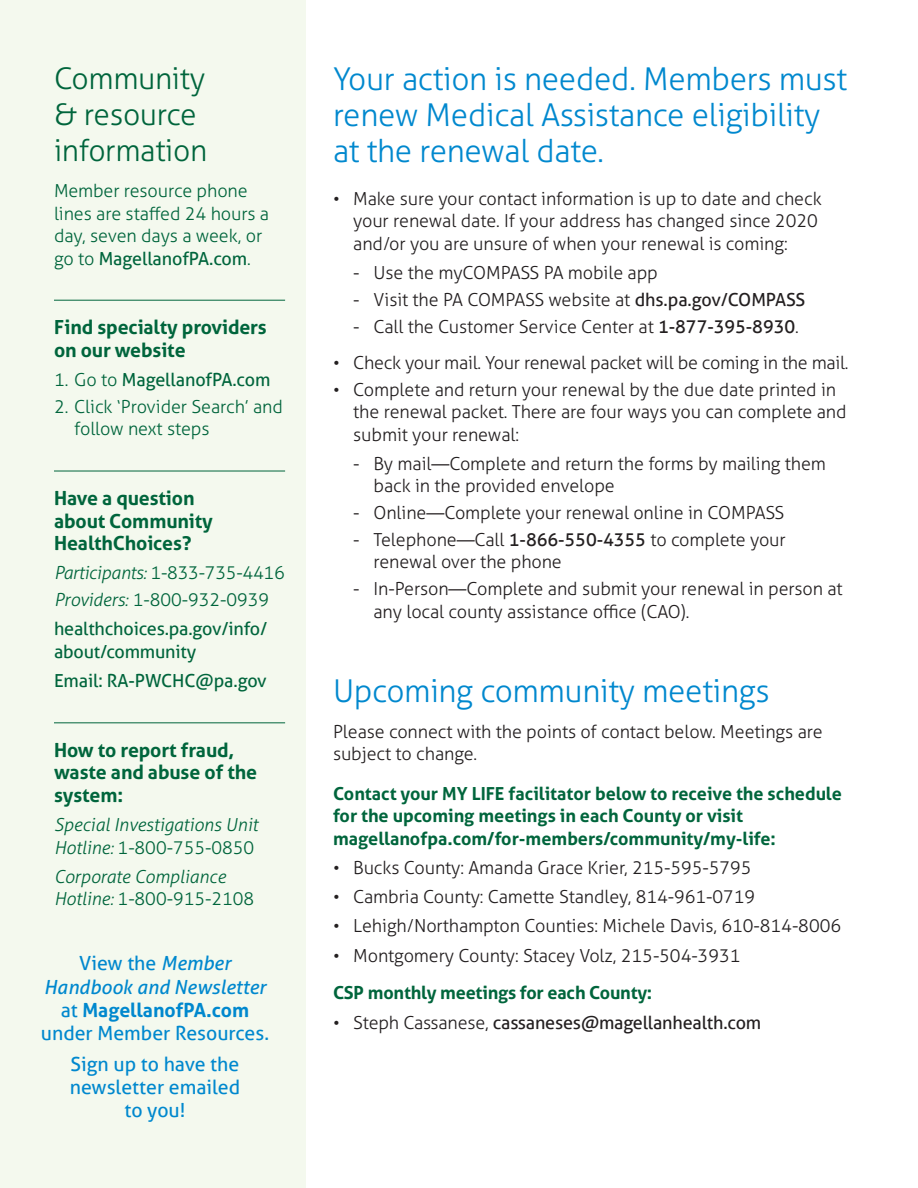
<style>
.page{position:relative;width:918px;height:1188px;background:#fff}
.page>*{position:absolute;margin:0;border:0;box-sizing:border-box;transform-origin:0 0}
.t1{font:300 31.5px/36px "Aller";letter-spacing:-.01em;color:#0088ce}
.t2{font:300 30px/36px "Aller";letter-spacing:-.01em;color:#00653c}
.Green_sidebar_bold{font:700 19.5px/22.5px "Aller";letter-spacing:-.005em;color:#00653c}
.Footer_URL{font:19.5px/23.4px "Aller";color:#0088ce;text-align:center}
.Body_copy{font:300 18px/22.5px "Aller";letter-spacing:-.005em;color:#231f20}
.Subhead{font:700 18px/22.5px "Aller";color:#00653c}
.Body_copy-2{font:300 18px/22.5px "Aller";letter-spacing:-.005em;color:#00653c}
.Body_copy-3{font:18px/22.5px "Aller";letter-spacing:-.01em;color:#00653c}
.Bullets{font:300 18px "Aller";letter-spacing:-.01em;color:#00653c}
.Bullets-2{font:italic 300 18px/22.5px "Aller";letter-spacing:-.005em;color:#00653c}
.t3{font:18px "Aller";letter-spacing:-.01em;color:#231f20}
.Body_copy-4{font:italic 300 18px/22.5px "Aller";letter-spacing:-.005em;color:#00653c}
.s1{font-weight:400}
.s2{font-weight:300}
.s3{font-style:italic}
.s4{font-style:normal}
.s5{font-weight:700}
</style>
<div class="page">
<div style="left:0;top:0;width:306px;height:1188px;background:#f4f9ee"></div>
<hr style="left:54px;top:300px;width:231px;height:1px;background:#00653c">
<hr style="left:54px;top:471px;width:231px;height:1px;background:#00653c">
<hr style="left:54px;top:722px;width:231px;height:1px;background:#00653c">
<p class="t2" style="left:54px;top:60px;width:155px">Community &amp; resource information</p>
<p class="Body_copy-2" style="left:54px;top:179px;width:217px">Member resource phone lines are staffed 24 hours a day, seven days a week, or go to <span class="s1">MagellanofPA.com</span>.</p>
<p class="Green_sidebar_bold" style="left:54px;top:316px;width:214px">Find specialty providers on our website</p>
<p class="Body_copy-3" style="left:54px;top:368px;width:218px"><span class="s2">1. Go to</span> MagellanofPA.com</p>
<p class="Body_copy-2" style="left:74px;top:395px;width:210px;text-indent:-20px">2. Click ‘Provider Search’ and follow next steps</p>
<p class="Green_sidebar_bold" style="left:54px;top:487px;width:160px">Have a question about Community<br>HealthChoices?</p>
<p class="Bullets" style="left:54px;top:562px;width:232px"><span class="s3">Participants:</span> 1-833-735-4416</p>
<p class="Bullets" style="left:54px;top:588px;width:217px"><span class="s3">Providers:</span> 1-800-932-0939</p>
<p class="Body_copy-3" style="left:54px;top:618px;width:215px">healthchoices.pa.gov/info/ about/community</p>
<p class="Body_copy-3" style="left:54px;top:670px;width:214px">Email: RA-PWCHC@pa.gov</p>
<p class="Green_sidebar_bold" style="left:54px;top:739px;width:205px">How to report fraud, waste and abuse of the system:</p>
<p class="Bullets-2" style="left:54px;top:813px;width:205px">Special Investigations Unit<br>Hotline: <span class="s4">1-800-755-0850</span></p>
<p class="Body_copy-4" style="left:54px;top:865px;width:202px">Corporate Compliance<br>Hotline: <span class="s4">1-800-915-2108</span></p>
<p class="Footer_URL" style="left:41px;top:952px;width:230px">View the <span class="s3">Member<br>Handbook and Newsletter </span>at <span class="s5">MagellanofPA.com </span>under Member Resources.</p>
<p class="Footer_URL" style="left:70px;top:1052px;width:172px">Sign up to have the newsletter emailed to you!</p>
<p class="t1" style="left:333px;top:61px;width:516px">Your action is needed. Members must renew Medical Assistance eligibility at the renewal date.</p>
<p class="Body_copy" style="left:353px;top:187px;width:470px;text-indent:-20px">• Make sure your contact information is up to date and check your renewal date. If your address has changed since 2020 and/or you are unsure of when your renewal is coming:</p>
<p class="Body_copy" style="left:353px;top:261px;width:306px">- Use the myCOMPASS PA mobile app</p>
<p class="Body_copy" style="left:353px;top:288px;width:453px">- Visit the PA COMPASS website at <span class="s1">dhs.pa.gov/COMPASS</span></p>
<p class="Body_copy" style="left:353px;top:315px;width:447px">- Call the Customer Service Center at <span class="s1">1-877-395-8930</span>.</p>
<p class="Body_copy" style="left:333px;top:351px;width:517px">• Check your mail. Your renewal packet will be coming in the mail.</p>
<p class="Body_copy" style="left:353px;top:378px;width:495px;text-indent:-20px">• Complete and return your renewal by the due date printed in the renewal packet. There are four ways you can complete and submit your renewal:</p>
<p class="Body_copy" style="left:374px;top:452px;width:454px;text-indent:-20px">- By mail—Complete and return the forms by mailing them back in the provided envelope</p>
<p class="Body_copy" style="left:353px;top:501px;width:433px">- Online—Complete your renewal online in COMPASS</p>
<p class="Body_copy" style="left:374px;top:528px;width:414px;text-indent:-20px">- Telephone—Call <span class="s1">1-866-550-4355</span> to complete your renewal over the phone</p>
<p class="Body_copy" style="left:374px;top:578px;width:471px;text-indent:-20px">- In-Person—Complete and submit your renewal in person at any local county assistance office (CAO).</p>
<p class="t1" style="left:333px;top:673px;width:438px">Upcoming community meetings</p>
<p class="Body_copy" style="left:333px;top:720px;width:491px">Please connect with the points of contact below. Meetings are subject to change.</p>
<p class="Subhead" style="left:333px;top:782px;width:510px">Contact your MY LIFE facilitator below to receive the schedule for the upcoming meetings in each County or visit magellanofpa.com/for-members/community/my-life:</p>
<p class="Body_copy" style="left:333px;top:856px;width:420px">• Bucks County: Amanda Grace Krier, 215-595-5795</p>
<p class="Body_copy" style="left:333px;top:885px;width:424px">• Cambria County: Camette Standley, 814-961-0719</p>
<p class="Body_copy" style="left:333px;top:915px;width:510px">• Lehigh/Northampton Counties: Michele Davis, 610-814-8006</p>
<p class="Body_copy" style="left:333px;top:944px;width:409px">• Montgomery County: Stacey Volz, 215-504-3931</p>
<p class="Subhead" style="left:333px;top:982px;width:321px">CSP monthly meetings for each County:</p>
<p class="t3" style="left:333px;top:1011px;width:430px"><span class="s2">• Steph Cassanese,</span> cassaneses@magellanhealth.com</p>
</div>
